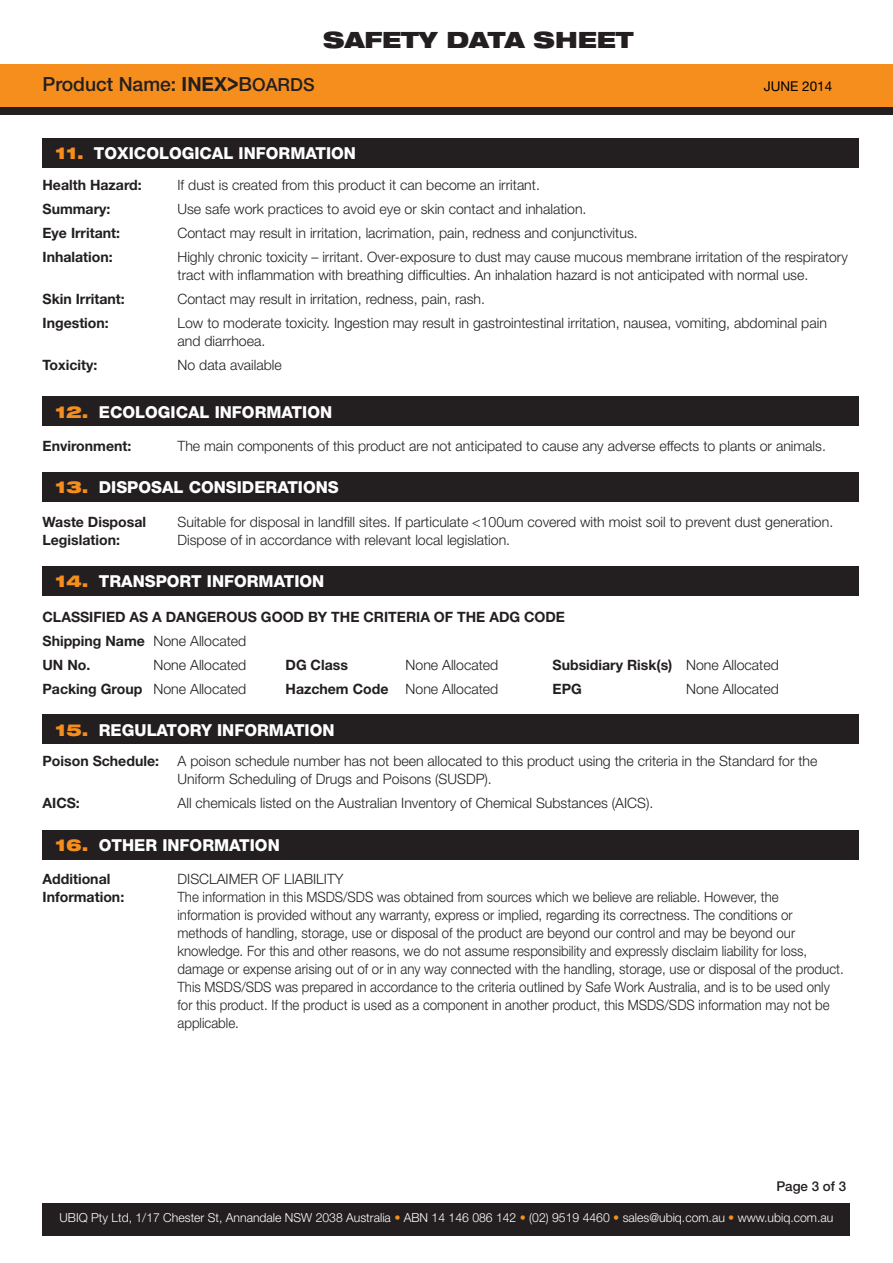
<style>
.page{position:relative;width:893px;height:1263px;background:#fff}
.page>*{position:absolute;margin:0;border:0;box-sizing:border-box;transform-origin:0 0}
.t1{font:900 expanded 22.5px "Helvetica Neue";color:#231f20}
.t2{font:500 19.5px "Helvetica Neue";color:#231f20}
.t3{font:500 18px "Helvetica Neue";color:#231f20}
.t4{font:800 16.5px "Helvetica Neue";color:#fff}
.t5{font:300 14.25px/18px "Helvetica Neue";color:#231f20}
.t6{font:300 14.25px/18px "Helvetica Neue";color:#231f20;scale:.93 1}
.t7{font:700 14.25px/24px "Helvetica Neue";color:#231f20}
.t8{font:13.5px "Helvetica Neue";color:#000}
.t9{font:500 13.5px "Helvetica Neue";color:#231f20}
.t10{font:300 12.45px "Helvetica Neue";color:#fff}
.s1{font-weight:700}
.s2{font-weight:700;font-size:27.15px}
.s3{font-size:18px}
.s4{font-weight:900;font-stretch:expanded;color:#f68e1e}
.s5{font-weight:300}
.s6{color:#f68e1e}
</style>
<div class="page">
<div style="left:0;top:72px;width:893px;height:43px;background:#231f20"></div>
<div style="left:43px;top:1203px;width:807px;height:33px;background:#231f20"></div>
<div style="left:0;top:64px;width:893px;height:42px;background:#f68e1e"></div>
<div style="left:43px;top:138px;width:816px;height:30px;background:#231f20"></div>
<div style="left:43px;top:396px;width:816px;height:30px;background:#231f20"></div>
<div style="left:43px;top:472px;width:816px;height:30px;background:#231f20"></div>
<div style="left:43px;top:566px;width:816px;height:30px;background:#231f20"></div>
<div style="left:43px;top:714px;width:816px;height:30px;background:#231f20"></div>
<div style="left:43px;top:830px;width:816px;height:30px;background:#231f20"></div>
<h1 class="t1" style="left:323px;top:25px;width:312px">SAFETY DATA SHEET</h1>
<h2 class="t2" style="left:43px;top:72px;width:224px">Product Name: <span class="s1">INEX</span><span class="s2">&gt;</span>B<span class="s3">OARD</span></h2>
<p class="t3" style="left:303px;top:74px;width:13px">S</p>
<p class="t8" style="left:764px;top:78px;width:70px">JUNE 2014</p>
<p class="t4" style="left:55px;top:144px;width:85px"><span class="s4">11.</span> TOXICOLOGICAL</p>
<p class="t4" style="left:239px;top:144px;width:12px">INFORMATION</p>
<p class="t7" style="left:43px;top:172px;width:101px">Health Hazard:</p>
<p class="t5" style="left:178px;top:175px;width:364px">If dust is created from this product it can become an irritant.</p>
<p class="t7" style="left:43px;top:196px;width:69px">Summary:</p>
<p class="t5" style="left:178px;top:199px;width:410px">Use safe work practices to avoid eye or skin contact and inhalation.</p>
<p class="t7" style="left:43px;top:220px;width:79px">Eye Irritant:</p>
<p class="t5" style="left:178px;top:223px;width:462px">Contact may result in irritation, lacrimation, pain, redness and conjunctivitus.</p>
<p class="t7" style="left:43px;top:244px;width:72px">Inhalation:</p>
<p class="t5" style="left:178px;top:247px;width:672px">Highly chronic toxicity – irritant. Over-exposure to dust may cause mucous membrane irritation of the respiratory tract with inflammation with breathing difficulties. An inhalation hazard is not anticipated with normal use.</p>
<p class="t7" style="left:43px;top:286px;width:84px">Skin Irritant:</p>
<p class="t5" style="left:178px;top:289px;width:309px">Contact may result in irritation, redness, pain, rash.</p>
<p class="t7" style="left:43px;top:310px;width:68px">Ingestion:</p>
<p class="t5" style="left:178px;top:313px;width:651px">Low to moderate toxicity. Ingestion may result in gastrointestinal irritation, nausea, vomiting, abdominal pain and diarrhoea.</p>
<p class="t7" style="left:43px;top:352px;width:56px">Toxicity:</p>
<p class="t5" style="left:178px;top:355px;width:106px">No data available</p>
<p class="t4" style="left:55px;top:402px;width:171px"><span class="s4">12.</span> ECOLOGICAL INFORMATION</p>
<p class="t7" style="left:43px;top:433px;width:90px">Environment:</p>
<p class="t5" style="left:178px;top:436px;width:650px">The main components of this product are not anticipated to cause any adverse effects to plants or animals.</p>
<p class="t4" style="left:55px;top:477px;width:285px"><span class="s4">13.</span> DISPOSAL CONSIDERATIONS</p>
<p class="t7" style="left:43px;top:510px;width:105px">Waste Disposal</p>
<p class="t5" style="left:178px;top:513px;width:657px">Suitable for disposal in landfill sites. If particulate &lt;100um covered with moist soil to prevent dust generation.</p>
<p class="t7" style="left:43px;top:528px;width:79px">Legislation:</p>
<p class="t5" style="left:178px;top:531px;width:334px">Dispose of in accordance with relevant local legislation.</p>
<p class="t4" style="left:55px;top:572px;width:270px"><span class="s4">14.</span> TRANSPORT INFORMATION</p>
<p class="t7" style="left:43px;top:604px;width:524px">CLASSIFIED AS A DANGEROUS GOOD BY THE CRITERIA OF THE ADG CODE<br>Shipping Name <span class="s5">None Allocated<br></span>UN No.</p>
<p class="t5" style="left:154px;top:655px;width:94px">None Allocated</p>
<p class="t7" style="left:286px;top:652px;width:64px">DG Class</p>
<p class="t5" style="left:406px;top:655px;width:94px">None Allocated</p>
<p class="t7" style="left:553px;top:652px;width:228px">Subsidiary Risk(s) <span class="s5">None Allocated</span></p>
<p class="t5" style="left:43px;top:679px;width:205px"><span class="s1">Packing Group</span> None Allocated</p>
<p class="t5" style="left:286px;top:679px;width:214px"><span class="s1">Hazchem Code</span> None Allocated</p>
<p class="t7" style="left:553px;top:676px;width:31px">EPG</p>
<p class="t5" style="left:686px;top:679px;width:94px">None Allocated</p>
<p class="t4" style="left:55px;top:720px;width:56px"><span class="s4">15.</span> REGULATOR</p>
<p class="t4" style="left:201px;top:720px;width:135px">Y INFORMATION</p>
<p class="t7" style="left:43px;top:748px;width:118px">Poison Schedule:</p>
<p class="t5" style="left:178px;top:751px;width:641px">A poison schedule number has not been allocated to this product using the criteria in the Standard for the<br>Uniform Scheduling of Drugs and Poisons (SUSDP).</p>
<p class="t7" style="left:43px;top:790px;width:39px">AICS:</p>
<p class="t5" style="left:178px;top:793px;width:477px">All chemicals listed on the Australian Inventory of Chemical Substances (AICS).</p>
<p class="t4" style="left:55px;top:836px;width:226px"><span class="s4">16.</span> OTHER INFORMATION</p>
<p class="t7" style="left:43px;top:867px;width:69px">Additional</p>
<p class="t5" style="left:178px;top:870px;width:167px">DISCLAIMER OF LIABILITY</p>
<p class="t7" style="left:43px;top:885px;width:83px">Information:</p>
<p class="t6" style="left:178px;top:888px;width:718px">The information in this MSDS/SDS was obtained from sources which we believe are reliable. However, the information is provided without any warranty, express or implied, regarding its correctness. The conditions or methods of handling, storage, use or disposal of the product are beyond our control and may be beyond our knowledge. For this and other reasons, we do not assume responsibility and expressly disclaim liability for loss, damage or expense arising out of or in any way connected with the handling, storage, use or disposal of the product.<br>This MSDS/SDS was prepared in accordance to the criteria outlined by Safe Work Australia, and is to be used only for this product. If the product is used as a component in another product, this MSDS/SDS information may not be applicable.</p>
<p class="t9" style="left:776px;top:1178px;width:71px">Page 3 of 3</p>
<p class="t10" style="left:60px;top:1210px;width:775px">UBIQ Pty Ltd, 1/17 Chester St, Annandale NSW 2038 Australia <span class="s6">•</span> ABN 14 146 086 142 <span class="s6">•</span> (02) 9519 4460 <span class="s6">•</span> sales@ubiq.com.au <span class="s6">•</span> www.ubiq.com.au</p>
</div>
